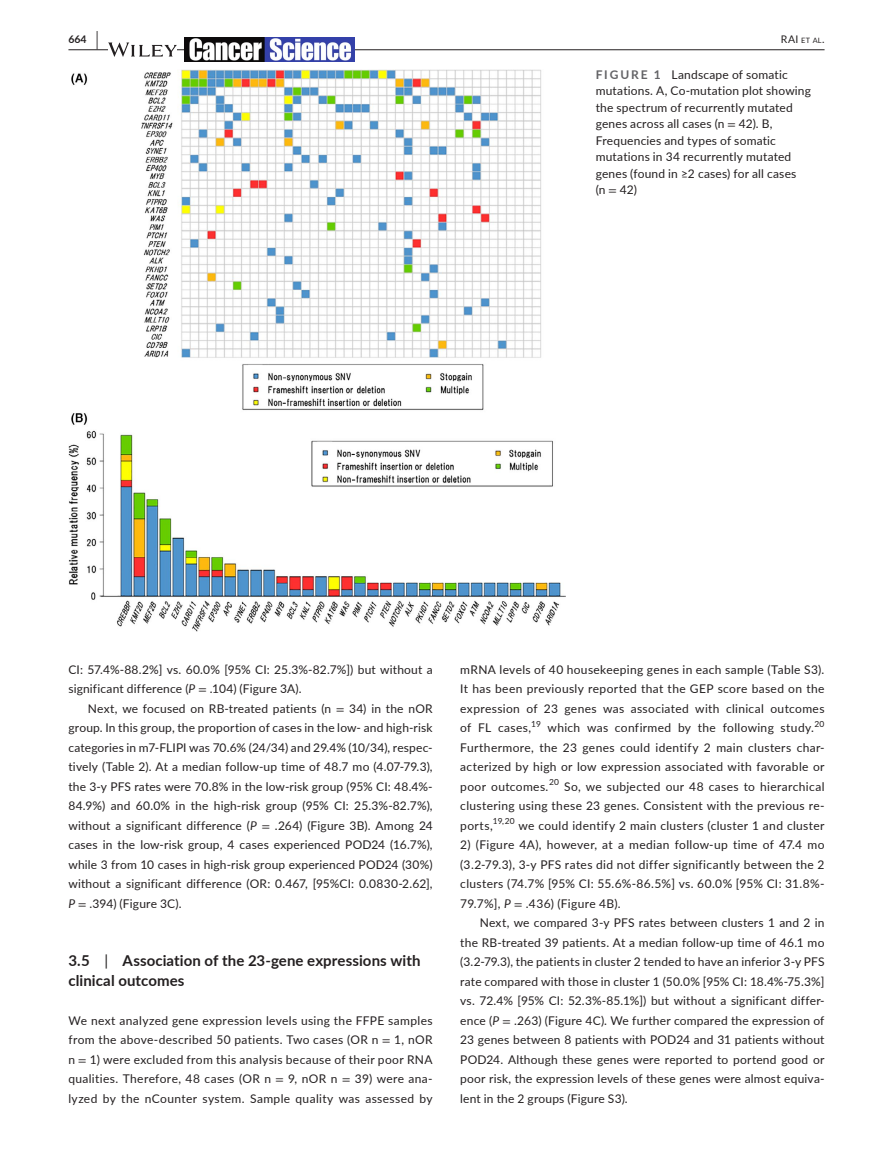
<style>
.page{position:relative;width:893px;height:1174px;background:#fff}
.page>*{position:absolute;margin:0;border:0;box-sizing:border-box;transform-origin:0 0}
.t1{font:700 15px/19.5px "Lato";letter-spacing:.005em;color:#231f20}
.t2{font:12px/19.5px "Lato";letter-spacing:.02em;color:#231f20;text-align:justify}
.t3{font:10.5px "Lato";color:#231f20}
.t4{font:700 10.5px "Lato";color:#231f20}
.t5{font:8.4px "Lato";letter-spacing:.035em;color:#231f20}
.s1{font-size:19.5px}
.s2{font-size:7.35px}
.s3{font-weight:700;color:#636366}
.s4{font-family:"STIX"}
.s5{font-style:italic}
.s6{font-weight:400}
</style>
<div class="page">
<hr style="left:68px;top:49px;width:756px;height:1px;background:#231f20">
<svg style="left:108px;top:42px;width:69px;height:15px"></svg>
<img style="left:185px;top:38px;width:170px;height:24px">
<img style="left:68px;top:69px;width:498px;height:562px">
<p class="t4" style="left:68px;top:31px;width:31px">664 <span class="s1">|</span></p>
<p class="t3" style="left:781px;top:31px;width:45px">RAI <span class="s2">et al</span>.</p>
<p class="t2" style="left:596px;top:66px;width:217px;line-height:16.5px;text-align:left"><span class="s3">FIGURE 1</span> Landscape of somatic mutations. A, Co-mutation plot showing the spectrum of recurrently mutated genes across all cases (n <span class="s4">=</span> 42). B,<br>Frequencies and types of somatic mutations in 34 recurrently mutated genes (found in ≥2 cases) for all cases<br>(n <span class="s4">=</span> 42)</p>
<p class="t2" style="left:68px;top:659px;width:366px">CI: 57.4%-88.2%] vs. 60.0% [95% CI: 25.3%-82.7%]) but without a significant difference (<span class="s5">P</span> <span class="s4">=</span> .104) (Figure 3A).</p>
<p class="t2" style="left:68px;top:698px;width:366px;text-indent:19px">Next, we focused on RB-treated patients (n <span class="s4">=</span> 34) in the nOR group. In this group, the proportion of cases in the low- and high-risk categories in m7-FLIPI was 70.6% (24/34) and 29.4% (10/34), respec&shy;tively (Table 2). At a median follow-up time of 48.7 mo (4.07-79.3), the 3-y PFS rates were 70.8% in the low-risk group (95% CI: 48.4%- 84.9%) and 60.0% in the high-risk group (95% CI: 25.3%-82.7%), without a significant difference (<span class="s5">P</span> <span class="s4">=</span> .264) (Figure 3B). Among 24 cases in the low-risk group, 4 cases experienced POD24 (16.7%), while 3 from 10 cases in high-risk group experienced POD24 (30%) without a significant difference (OR: 0.467, [95%CI: 0.0830-2.62], <span class="s5">P</span> <span class="s4">=</span> .394) (Figure 3C).</p>
<p class="t1" style="left:68px;top:950px;width:354px">3.5 <span class="s6">|</span> Association of the 23-gene expressions with clinical outcomes</p>
<p class="t2" style="left:68px;top:1010px;width:366px">We next analyzed gene expression levels using the FFPE samples from the above-described 50 patients. Two cases (OR n <span class="s4">=</span> 1, nOR n <span class="s4">=</span> 1) were excluded from this analysis because of their poor RNA qualities. Therefore, 48 cases (OR n <span class="s4">=</span> 9, nOR n <span class="s4">=</span> 39) were ana&shy;lyzed by the nCounter system. Sample quality was assessed by</p>
<p class="t2" style="left:460px;top:659px;width:366px">mRNA levels of 40 housekeeping genes in each sample (Table S3).<br>It has been previously reported that the GEP score based on the expression of 23 genes was associated with clinical outcomes of FL cases,</p>
<p class="t5" style="left:531px;top:718px;width:11px">19</p>
<p class="t2" style="left:547px;top:717px;width:268px">which was confirmed by the following study.</p>
<p class="t5" style="left:814px;top:718px;width:12px">20</p>
<p class="t2" style="left:460px;top:737px;width:366px">Furthermore, the 23 genes could identify 2 main clusters char&shy;acterized by high or low expression associated with favorable or poor outcomes.</p>
<p class="t5" style="left:549px;top:776px;width:12px">20</p>
<p class="t2" style="left:460px;top:776px;width:366px;text-indent:104px">So, we subjected our 48 cases to hierarchical clustering using these 23 genes. Consistent with the previous re&shy;ports,</p>
<p class="t5" style="left:493px;top:815px;width:23px">19,20</p>
<p class="t2" style="left:519px;top:815px;width:307px">we could identify 2 main clusters (cluster 1 and cluster</p>
<p class="t2" style="left:460px;top:834px;width:366px">2) (Figure 4A), however, at a median follow-up time of 47.4 mo (3.2-79.3), 3-y PFS rates did not differ significantly between the 2 clusters (74.7% [95% CI: 55.6%-86.5%] vs. 60.0% [95% CI: 31.8%- 79.7%], <span class="s5">P</span> <span class="s4">=</span> .436) (Figure 4B).</p>
<p class="t2" style="left:460px;top:912px;width:366px;text-indent:20px">Next, we compared 3-y PFS rates between clusters 1 and 2 in the RB-treated 39 patients. At a median follow-up time of 46.1 mo (3.2-79.3), the patients in cluster 2 tended to have an inferior 3-y PFS rate compared with those in cluster 1 (50.0% [95% CI: 18.4%-75.3%] vs. 72.4% [95% CI: 52.3%-85.1%]) but without a significant differ&shy;ence (<span class="s5">P</span> <span class="s4">=</span> .263) (Figure 4C). We further compared the expression of 23 genes between 8 patients with POD24 and 31 patients without POD24. Although these genes were reported to portend good or poor risk, the expression levels of these genes were almost equiva&shy;lent in the 2 groups (Figure S3).</p>
</div>
